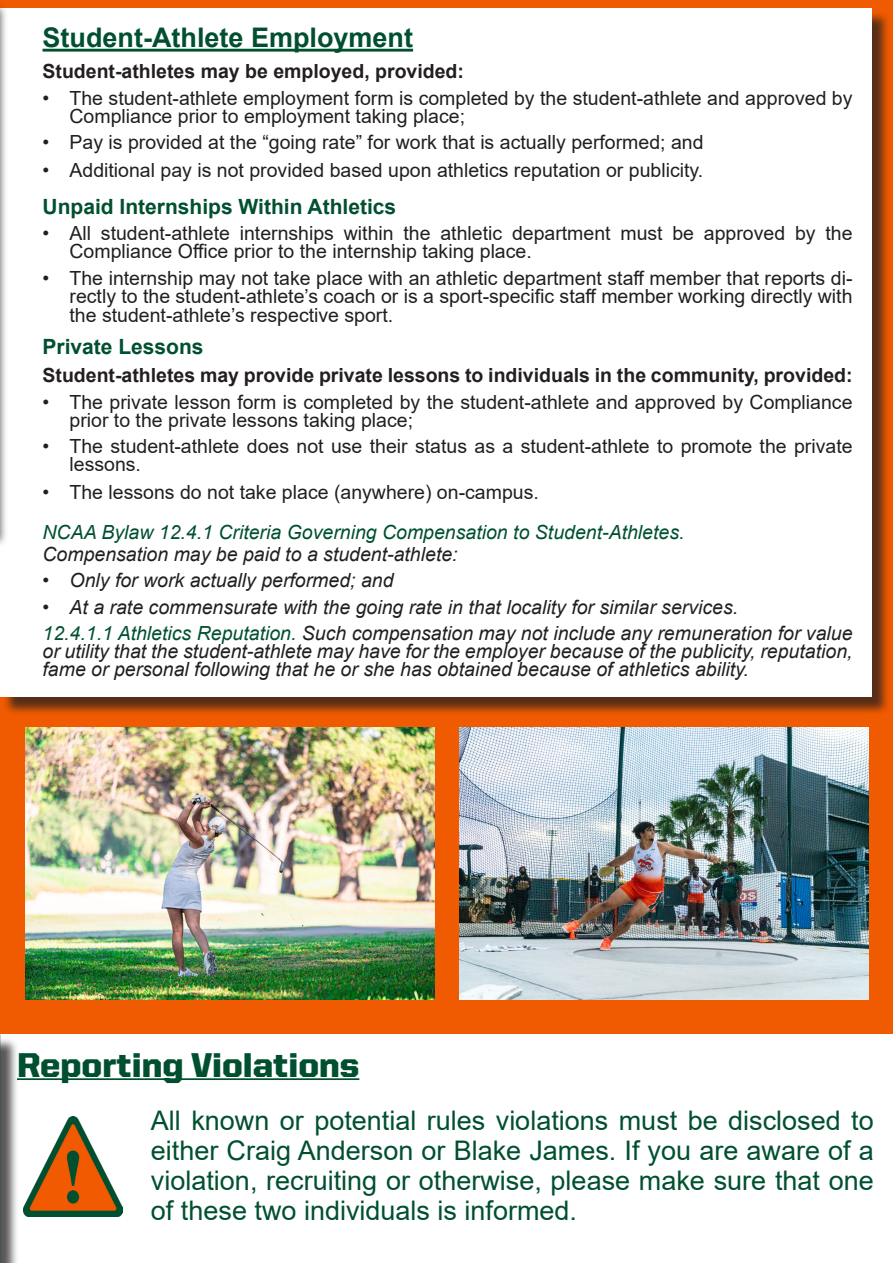
<style>
.page{position:relative;width:893px;height:1263px;background:#f05a00}
.page>*{position:absolute;margin:0;border:0;box-sizing:border-box;transform-origin:0 0}
.t1{font:900 34.5px "United Sans Reg";color:#005030}
.t2{font:27px/30px "Arial";color:#00502f;text-align:justify}
.t3{font:700 27px "Arial";color:#005030}
.t4{font:700 21px "Arial";color:#005030}
.t5{font:19.5px/18px "Arial";color:#231f20}
.t6{font:italic 19.5px/18px "Arial";color:#231f20;text-align:justify}
.t7{font:700 19.5px "Arial";color:#231f20}
.t8{font:italic 19.5px "Arial";color:#005030}
.s1{color:#005030}
</style>
<div class="page">
<div style="left:2px;top:11px;width:888px;height:705px;background:#231f20;opacity:.75"></div>
<div style="left:0;top:9px;width:872px;height:688px;background:#fff"></div>
<hr style="left:43px;top:49px;width:370px;height:3px;background:#005030">
<div style="left:0;top:2px;width:8px;height:546px;background:#231f20;opacity:.75"></div>
<div style="left:0;top:1034px;width:893px;height:229px;background:#fff"></div>
<hr style="left:17px;top:1078px;width:342px;height:2px;background:#005030">
<img style="left:23px;top:1116px;width:99px;height:100px">
<div style="left:0;top:1037px;width:19px;height:226px;background:#231f20;opacity:.75"></div>
<img style="left:26px;top:727px;width:408px;height:272px">
<img style="left:459px;top:727px;width:409px;height:272px">
<p class="t3" style="left:43px;top:19px;width:372px">Student-Athlete Employment</p>
<p class="t7" style="left:43px;top:57px;width:423px">Student-athletes may be employed, provided:</p>
<p class="t5" style="left:70px;top:89px;width:784px;text-indent:-27px">• The student-athlete employment form is completed by the student-athlete and approved by<br>Compliance prior to employment taking place;</p>
<p class="t5" style="left:43px;top:133px;width:663px">• Pay is provided at the “going rate” for work that is actually performed; and</p>
<p class="t5" style="left:43px;top:161px;width:662px">• Additional pay is not provided based upon athletics reputation or publicity.</p>
<p class="t4" style="left:43px;top:191px;width:355px">Unpaid Internships Within Athletics</p>
<p class="t5" style="left:70px;top:224px;width:784px;text-indent:-27px">• All student-athlete internships within the athletic department must be approved by the<br>Compliance Office prior to the internship taking place.</p>
<p class="t5" style="left:70px;top:268px;width:784px;line-height:18.8px;text-align:justify;text-indent:-27px">• The internship may not take place with an athletic department staff member that reports di&shy;rectly to the student-athlete’s coach or is a sport-specific staff member working directly with the student-athlete’s respective sport.</p>
<p class="t4" style="left:43px;top:332px;width:163px">Private Lessons</p>
<p class="t7" style="left:43px;top:362px;width:811px">Student-athletes may provide private lessons to individuals in the community, provided:</p>
<p class="t5" style="left:70px;top:393px;width:784px;text-indent:-27px">• The private lesson form is completed by the student-athlete and approved by Compliance prior to the private lessons taking place;</p>
<p class="t5" style="left:70px;top:437px;width:785px;text-indent:-27px">• The student-athlete does not use their status as a student-athlete to promote the private lessons.</p>
<p class="t5" style="left:43px;top:483px;width:498px">• The lessons do not take place (anywhere) on-campus.</p>
<p class="t8" style="left:43px;top:519px;width:643px">NCAA Bylaw 12.4.1 Criteria Governing Compensation to Student-Athletes.</p>
<p class="t6" style="left:43px;top:545px;width:417px">Compensation may be paid to a student-athlete:</p>
<p class="t6" style="left:43px;top:572px;width:353px">• Only for work actually performed; and</p>
<p class="t6" style="left:43px;top:598px;width:697px">• At a rate commensurate with the going rate in that locality for similar services.</p>
<p class="t6" style="left:43px;top:625px;width:812px"><span class="s1">12.4.1.1 Athletics Reputation.</span> Such compensation may not include any remuneration for value or utility that the student-athlete may have for the employer because of the publicity, reputation, fame or personal following that he or she has obtained because of athletics ability.</p>
<p class="t1" style="left:17px;top:1045px;width:344px">Reporting Violations</p>
<p class="t2" style="left:151px;top:1105px;width:724px">All known or potential rules violations must be disclosed to either Craig Anderson or Blake James. If you are aware of a violation, recruiting or otherwise, please make sure that one of these two individuals is informed.</p>
</div>
